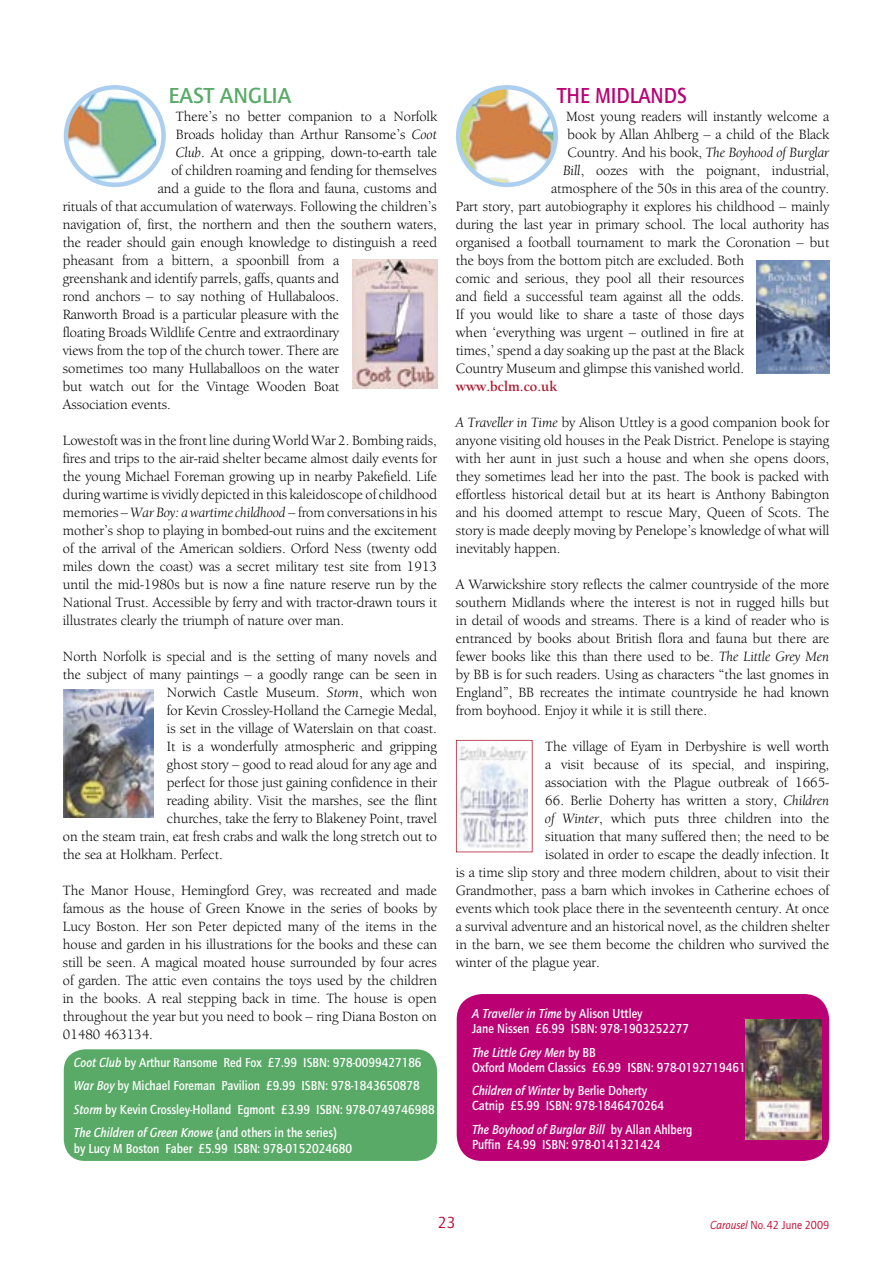
<style>
.page{position:relative;width:893px;height:1263px;background:#fff}
.page>*{position:absolute;margin:0;border:0;box-sizing:border-box;transform-origin:0 0}
.t1{font:700 22.5px "Quay Itc T";color:#bb0074;scale:.9 1}
.t2{font:700 22.5px "Quay Itc T";color:#59aa67}
.t3{font:16.5px "Quay Itc T";color:#bd002b}
.t4{font:14.7px/18px "Berkeley Oldstyle IT Cby BT";color:#000;text-align:justify}
.t5{font:700 14.7px "Berkeley Oldstyle IT Cby BT";color:#a9192d}
.t6{font:700 13.5px/15px "Quay Itc T";color:#fff;scale:.9 1}
.t7{font:12px "Quay Itc T";color:#bd002b;scale:.95 1}
.s1{font-style:italic}
</style>
<div class="page">
<div style="left:457px;top:994px;width:372px;height:167px;background:#bb0074;border-radius:26px"></div>
<div style="left:64px;top:1049px;width:373px;height:112px;background:#59aa67;border-radius:21px"></div>
<svg style="left:456px;top:85px;width:102px;height:102px"></svg>
<img style="left:757px;top:260px;width:72px;height:113px">
<svg style="left:456px;top:740px;width:77px;height:112px"></svg>
<img style="left:746px;top:1019px;width:76px;height:121px">
<svg style="left:64px;top:85px;width:102px;height:102px"></svg>
<img style="left:352px;top:259px;width:85px;height:129px">
<img style="left:64px;top:690px;width:90px;height:128px">
<h1 class="t2" style="left:168px;top:82px;width:125px">EAST ANGLIA</h1>
<p class="t4" style="left:176px;top:107px;width:263px">There’s no better companion to a Norfolk</p>
<p class="t4" style="left:176px;top:125px;width:263px">Broads holiday than Arthur Ransome’s <span class="s1">Coot</span></p>
<p class="t4" style="left:176px;top:143px;width:263px"><span class="s1">Club</span>. At once a gripping, down-to-earth tale</p>
<p class="t4" style="left:171px;top:161px;width:267px">of children roaming and fending for themselves</p>
<p class="t4" style="left:158px;top:179px;width:281px">and a guide to the flora and fauna, customs and</p>
<p class="t4" style="left:63px;top:197px;width:376px">rituals of that accumulation of waterways. Following the children’s</p>
<p class="t4" style="left:63px;top:215px;width:376px">navigation of, first, the northern and then the southern waters,</p>
<p class="t4" style="left:63px;top:233px;width:376px">the reader should gain enough knowledge to distinguish a reed</p>
<p class="t4" style="left:63px;top:251px;width:278px">pheasant from a bittern, a spoonbill from a</p>
<p class="t4" style="left:63px;top:269px;width:278px">greenshank and identify parrels, gaffs, quants and</p>
<p class="t4" style="left:63px;top:287px;width:278px">rond anchors – to say nothing of Hullabaloos.</p>
<p class="t4" style="left:63px;top:305px;width:278px">Ranworth Broad is a particular pleasure with the</p>
<p class="t4" style="left:63px;top:323px;width:278px">floating Broads Wildlife Centre and extraordinary</p>
<p class="t4" style="left:63px;top:341px;width:278px">views from the top of the church tower. There are</p>
<p class="t4" style="left:63px;top:359px;width:278px">sometimes too many Hullaballoos on the water</p>
<p class="t4" style="left:63px;top:377px;width:278px">but watch out for the Vintage Wooden Boat</p>
<p class="t4" style="left:63px;top:395px;width:110px">Association events.</p>
<p class="t4" style="left:63px;top:431px;width:376px">Lowestoft was in the front line during World War 2. Bombing raids, fires and trips to the air-raid shelter became almost daily events for the young Michael Foreman growing up in nearby Pakefield. Life during wartime is vividly depicted in this kaleidoscope of childhood memories – <span class="s1">War Boy: a wartime childhood</span> – from conversations in his mother’s shop to playing in bombed-out ruins and the excitement of the arrival of the American soldiers. Orford Ness (twenty odd miles down the coast) was a secret military test site from 1913 until the mid-1980s but is now a fine nature reserve run by the National Trust. Accessible by ferry and with tractor-drawn tours it illustrates clearly the triumph of nature over man.</p>
<p class="t4" style="left:63px;top:647px;width:376px">North Norfolk is special and is the setting of many novels and</p>
<p class="t4" style="left:63px;top:665px;width:376px">the subject of many paintings – a goodly range can be seen in</p>
<p class="t4" style="left:167px;top:683px;width:272px">Norwich Castle Museum. <span class="s1">Storm</span>, which won</p>
<p class="t4" style="left:167px;top:701px;width:272px">for Kevin Crossley-Holland the Carnegie Medal,</p>
<p class="t4" style="left:167px;top:719px;width:272px">is set in the village of Waterslain on that coast.</p>
<p class="t4" style="left:167px;top:737px;width:272px">It is a wonderfully atmospheric and gripping</p>
<p class="t4" style="left:167px;top:755px;width:272px">ghost story – good to read aloud for any age and</p>
<p class="t4" style="left:167px;top:773px;width:272px">perfect for those just gaining confidence in their</p>
<p class="t4" style="left:167px;top:791px;width:272px">reading ability. Visit the marshes, see the flint</p>
<p class="t4" style="left:167px;top:809px;width:272px">churches, take the ferry to Blakeney Point, travel</p>
<p class="t4" style="left:63px;top:827px;width:376px">on the steam train, eat fresh crabs and walk the long stretch out to</p>
<p class="t4" style="left:63px;top:845px;width:162px">the sea at Holkham. Perfect.</p>
<p class="t4" style="left:63px;top:881px;width:376px">The Manor House, Hemingford Grey, was recreated and made famous as the house of Green Knowe in the series of books by Lucy Boston. Her son Peter depicted many of the items in the house and garden in his illustrations for the books and these can still be seen. A magical moated house surrounded by four acres of garden. The attic even contains the toys used by the children in the books. A real stepping back in time. The house is open throughout the year but you need to book – ring Diana Boston on 01480 463134.</p>
<p class="t6" style="left:74px;top:1050px;width:402px;line-height:23.5px"><span class="s1">Coot Club</span> by Arthur Ransome Red Fox £7.99 ISBN: 978-0099427186<br><span class="s1">War Boy</span> by Michael Foreman Pavilion £9.99 ISBN: 978-1843650878<br><span class="s1">Storm</span> by Kevin Crossley-Holland Egmont £3.99 ISBN: 978-0749746988<br><span class="s1">The Children of Green Knowe</span> (and others in the series)</p>
<p class="t6" style="left:74px;top:1140px;width:311px">by Lucy M Boston Faber £5.99 ISBN: 978-0152024680</p>
<h1 class="t1" style="left:557px;top:82px;width:146px">THE MIDLANDS</h1>
<p class="t4" style="left:566px;top:107px;width:265px">Most young readers will instantly welcome a</p>
<p class="t4" style="left:568px;top:125px;width:263px">book by Allan Ahlberg – a child of the Black</p>
<p class="t4" style="left:568px;top:143px;width:263px">Country. And his book, <span class="s1">The Boyhood of Burglar</span></p>
<p class="t4" style="left:563px;top:161px;width:268px"><span class="s1">Bill</span>, oozes with the poignant, industrial,</p>
<p class="t4" style="left:551px;top:179px;width:280px">atmosphere of the 50s in this area of the country.</p>
<p class="t4" style="left:456px;top:197px;width:375px">Part story, part autobiography it explores his childhood – mainly</p>
<p class="t4" style="left:456px;top:215px;width:375px">during the last year in primary school. The local authority has</p>
<p class="t4" style="left:456px;top:233px;width:375px">organised a football tournament to mark the Coronation – but</p>
<p class="t4" style="left:456px;top:251px;width:290px">the boys from the bottom pitch are excluded. Both</p>
<p class="t4" style="left:456px;top:269px;width:290px">comic and serious, they pool all their resources</p>
<p class="t4" style="left:456px;top:287px;width:290px">and field a successful team against all the odds.</p>
<p class="t4" style="left:456px;top:305px;width:290px">If you would like to share a taste of those days</p>
<p class="t4" style="left:456px;top:323px;width:290px">when ‘everything was urgent – outlined in fire at</p>
<p class="t4" style="left:456px;top:341px;width:290px">times,’ spend a day soaking up the past at the Black</p>
<p class="t4" style="left:456px;top:359px;width:290px">Country Museum and glimpse this vanished world.</p>
<p class="t5" style="left:456px;top:377px;width:102px">www.bclm.co.uk</p>
<p class="t4" style="left:456px;top:413px;width:375px"><span class="s1">A Traveller in Time</span> by Alison Uttley is a good companion book for anyone visiting old houses in the Peak District. Penelope is staying with her aunt in just such a house and when she opens doors, they sometimes lead her into the past. The book is packed with effortless historical detail but at its heart is Anthony Babington and his doomed attempt to rescue Mary, Queen of Scots. The story is made deeply moving by Penelope’s knowledge of what will inevitably happen.</p>
<p class="t4" style="left:456px;top:575px;width:375px">A Warwickshire story reflects the calmer countryside of the more southern Midlands where the interest is not in rugged hills but in detail of woods and streams. There is a kind of reader who is entranced by books about British flora and fauna but there are fewer books like this than there used to be. <span class="s1">The Little Grey Men </span>by BB is for such readers. Using as characters “the last gnomes in England”, BB recreates the intimate countryside he had known from boyhood. Enjoy it while it is still there.</p>
<p class="t4" style="left:545px;top:737px;width:285px">The village of Eyam in Derbyshire is well worth a visit because of its special, and inspiring, association with the Plague outbreak of 1665-</p>
<p class="t4" style="left:545px;top:791px;width:285px">66. Berlie Doherty has written a story, <span class="s1">Children</span></p>
<p class="t4" style="left:545px;top:809px;width:285px"><span class="s1">of Winter</span>, which puts three children into the</p>
<p class="t4" style="left:545px;top:827px;width:285px">situation that many suffered then; the need to be</p>
<p class="t4" style="left:545px;top:845px;width:285px">isolated in order to escape the deadly infection. It</p>
<p class="t4" style="left:456px;top:863px;width:375px">is a time slip story and three modern children, about to visit their</p>
<p class="t4" style="left:456px;top:881px;width:375px">Grandmother, pass a barn which invokes in Catherine echoes of</p>
<p class="t4" style="left:456px;top:899px;width:375px">events which took place there in the seventeenth century. At once</p>
<p class="t4" style="left:456px;top:917px;width:375px">a survival adventure and an historical novel, as the children shelter</p>
<p class="t4" style="left:456px;top:935px;width:375px">in the barn, we see them become the children who survived the</p>
<p class="t4" style="left:456px;top:953px;width:145px">winter of the plague year.</p>
<p class="t6" style="left:472px;top:1006px;width:243px"><span class="s1">A Traveller in Time</span> by Alison Uttley<br>Jane Nissen £6.99 ISBN: 978-1903252277</p>
<p class="t6" style="left:472px;top:1045px;width:306px"><span class="s1">The Little Grey Men</span> by BB<br>Oxford Modern Classics £6.99 ISBN: 978-0192719461</p>
<p class="t6" style="left:472px;top:1083px;width:215px"><span class="s1">Children of Winter</span> by Berlie Doherty<br>Catnip £5.99 ISBN: 978-1846470264</p>
<p class="t6" style="left:472px;top:1122px;width:246px"><span class="s1">The Boyhood of Burglar Bill</span> by Allan Ahlberg<br>Puffin £4.99 ISBN: 978-0141321424</p>
<p class="t3" style="left:438px;top:1213px;width:19px">23</p>
<p class="t7" style="left:710px;top:1218px;width:127px"><span class="s1">Carousel</span> No.42 June 2009</p>
</div>
